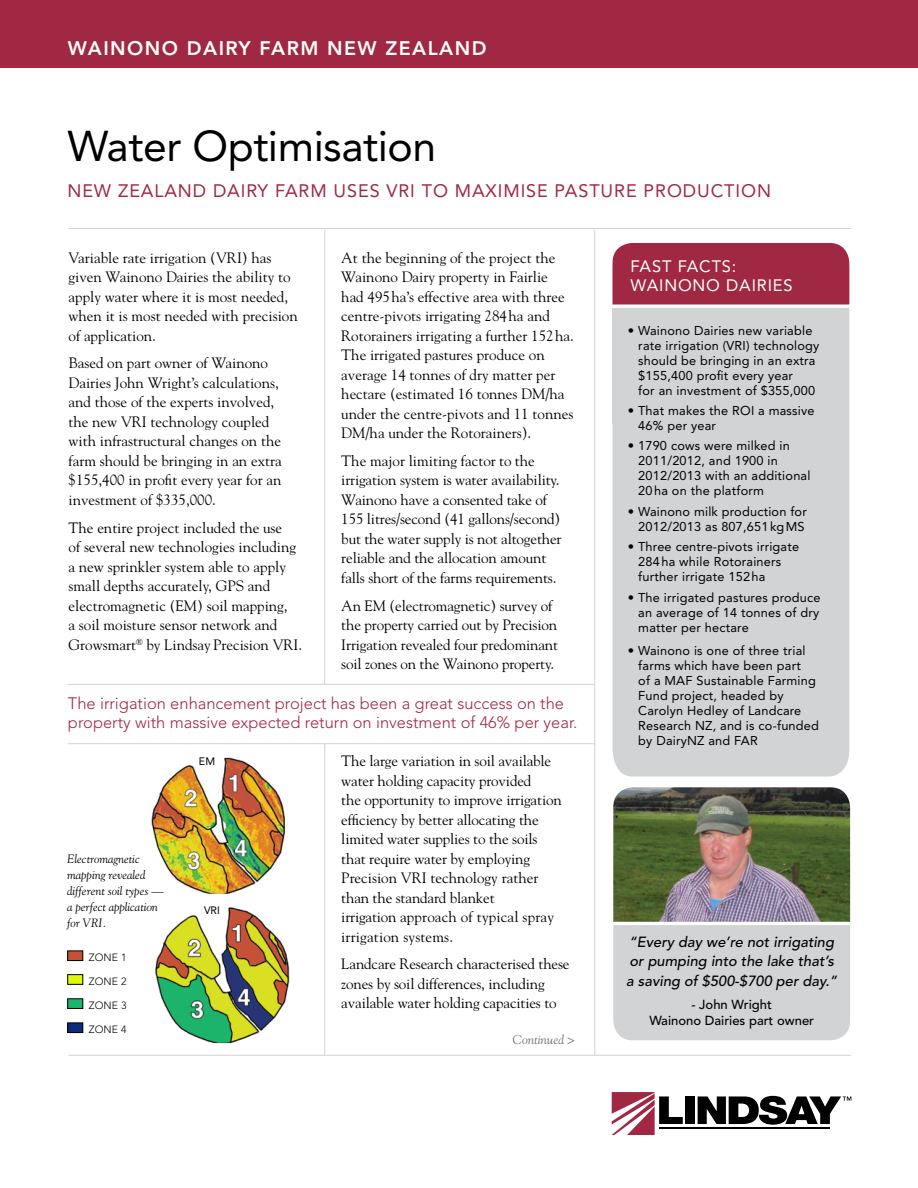
<style>
.page{position:relative;width:918px;height:1188px;background:#fff}
.page>*{position:absolute;margin:0;border:0;box-sizing:border-box;transform-origin:0 0}
.t1{font:42.75px "Avenir LT Std";letter-spacing:-.01em;color:#000}
.t2{font:800 19.5px "Avenir LT Std";letter-spacing:.075em;color:#fff}
.t3{font:18px "Avenir LT Std";letter-spacing:.05em;color:#a02842}
.t4{font:300 16.5px/19.5px "Avenir LT Std";color:#a02842}
.t5{font:16.5px/19.5px "Avenir LT Std";letter-spacing:.05em;color:#fff}
.t6{font:15px/19.5px "Goudy Std";color:#000}
.t7{font:italic 500 14.7px/19.4px "Avenir LT Std";color:#000}
.t8{font:500 13.05px/16.4px "Avenir LT Std";color:#000;text-align:center}
.t9{font:italic 12.9px "Goudy Std";color:#6d6e71}
.t10{font:12.75px/15px "Avenir LT Std";letter-spacing:.015em;color:#000}
.t11{font:italic 12.15px/16px "Goudy Std";color:#000}
.t12{font:10.8px "Avenir LT Std";color:#000}
.t13{font:300 10.5px "Avenir LT Std";letter-spacing:.015em;color:#000}
</style>
<div class="page">
<svg style="left:612px;top:1092px;width:71px;height:43px"></svg>
<div style="left:685px;top:1096px;width:10px;height:28px;background:#000"></div>
<svg style="left:698px;top:1096px;width:153px;height:29px"></svg>
<hr style="left:659px;top:1127px;width:171px;height:2px;background:#000">
<div style="left:0;top:0;width:918px;height:68px;background:#a02842"></div>
<hr style="left:68px;top:743px;width:527px;height:1px;background:#d1d3d4">
<hr style="left:69px;top:228px;width:782px;height:1px;background:#d1d3d4">
<hr style="left:594px;top:230px;width:1px;height:826px;background:#d1d3d4">
<hr style="left:324px;top:230px;width:1px;height:455px;background:#d1d3d4">
<hr style="left:67px;top:684px;width:527px;height:1px;background:#d1d3d4">
<hr style="left:69px;top:1055px;width:782px;height:1px;background:#d1d3d4">
<hr style="left:324px;top:743px;width:1px;height:312px;background:#d1d3d4">
<div style="left:613px;top:841px;width:237px;height:199px;background:#d1d3d4;border-radius:20px"></div>
<img style="left:613px;top:787px;width:237px;height:135px">
<hr style="left:608px;top:922px;width:247px;height:3px;background:#fff">
<div style="left:613px;top:243px;width:236px;height:534px;background:#d1d3d4"></div>
<div style="left:613px;top:243px;width:236px;height:81px;background:#a02842;border-radius:20px"></div>
<div style="left:613px;top:306px;width:236px;height:118px;background:#d1d3d4"></div>
<hr style="left:610px;top:305px;width:242px;height:3px;background:#fff">
<img style="left:151px;top:757px;width:135px;height:137px">
<img style="left:155px;top:907px;width:135px;height:136px">
<div style="left:68px;top:951px;width:15px;height:10px;background:#c45238"></div>
<div style="left:68px;top:951px;width:15px;height:10px;border:1px solid #000"></div>
<div style="left:68px;top:1023px;width:15px;height:10px;background:#0c2b7b"></div>
<div style="left:68px;top:1023px;width:15px;height:10px;border:1px solid #000"></div>
<div style="left:68px;top:999px;width:15px;height:9px;background:#1cb46b"></div>
<div style="left:68px;top:999px;width:15px;height:10px;border:1px solid #000"></div>
<div style="left:68px;top:975px;width:15px;height:9px;background:#ddfa02"></div>
<div style="left:68px;top:974px;width:15px;height:11px;border:1px solid #000"></div>
<h2 class="t2" style="left:68px;top:37px;width:420px">WAINONO DAIRY FARM NEW ZEALAND</h2>
<h1 class="t1" style="left:68px;top:122px;width:370px">Water Optimisation</h1>
<p class="t3" style="left:68px;top:180px;width:705px">NEW ZEALAND DAIRY FARM USES VRI TO MAXIMISE PASTURE PRODUCTION</p>
<p class="t6" style="left:69px;top:248px;width:231px">Variable rate irrigation (VRI) has given Wainono Dairies the ability to apply water where it is most needed, when it is most needed with precision of application.</p>
<p class="t6" style="left:69px;top:353px;width:215px">Based on part owner of Wainono<br>Dairies John Wright’s calculations, and those of the experts involved, the new VRI technology coupled with infrastructural changes on the farm should be bringing in an extra $155,400 in profit every year for an investment of $335,000.</p>
<p class="t6" style="left:69px;top:517px;width:235px">The entire project included the use<br>of several new technologies including a new sprinkler system able to apply small depths accurately, GPS and electromagnetic (EM) soil mapping,<br>a soil moisture sensor network and Growsmart<sup>®</sup> by Lindsay Precision VRI.</p>
<p class="t6" style="left:341px;top:248px;width:234px">At the beginning of the project the Wainono Dairy property in Fairlie had 495ha’s effective area with three centre-pivots irrigating 284ha and Rotorainers irrigating a further 152ha.<br>The irrigated pastures produce on average 14 tonnes of dry matter per hectare (estimated 16 tonnes DM/ha under the centre-pivots and 11 tonnes DM/ha under the Rotorainers).</p>
<p class="t6" style="left:341px;top:451px;width:222px">The major limiting factor to the irrigation system is water availability.<br>Wainono have a consented take of 155 litres/second (41 gallons/second) but the water supply is not altogether reliable and the allocation amount falls short of the farms requirements.</p>
<p class="t6" style="left:341px;top:595px;width:218px">An EM (electromagnetic) survey of the property carried out by Precision Irrigation revealed four predominant soil zones on the Wainono property.</p>
<p class="t4" style="left:68px;top:693px;width:511px">The irrigation enhancement project has been a great success on the property with massive expected return on investment of 46% per year.</p>
<p class="t11" style="left:67px;top:850px;width:98px">Electromagnetic mapping revealed different soil types — a perfect application for VRI.</p>
<p class="t13" style="left:89px;top:951px;width:39px">ZONE 1</p>
<p class="t13" style="left:89px;top:975px;width:39px">ZONE 2</p>
<p class="t13" style="left:89px;top:999px;width:39px">ZONE 3</p>
<p class="t13" style="left:89px;top:1023px;width:39px">ZONE 4</p>
<p class="t12" style="left:199px;top:755px;width:18px">EM</p>
<p class="t12" style="left:204px;top:904px;width:17px">VRI</p>
<p class="t6" style="left:341px;top:751px;width:222px">The large variation in soil available water holding capacity provided<br>the opportunity to improve irrigation efficiency by better allocating the limited water supplies to the soils that require water by employing Precision VRI technology rather than the standard blanket<br>irrigation approach of typical spray irrigation systems.</p>
<p class="t6" style="left:341px;top:954px;width:230px">Landcare Research characterised these zones by soil differences, including available water holding capacities to</p>
<p class="t9" style="left:513px;top:1031px;width:64px">Continued &gt;</p>
<p class="t5" style="left:630px;top:257px;width:164px">FAST FACTS:<br>WAINONO DAIRIES</p>
<p class="t10" style="left:638px;top:323px;width:182px;text-indent:-10px">• Wainono Dairies new variable rate irrigation (VRI) technology should be bringing in an extra $155,400 profit every year<br>for an investment of $355,000</p>
<p class="t10" style="left:638px;top:403px;width:178px;text-indent:-10px">• That makes the ROI a massive<br>46% per year</p>
<p class="t10" style="left:638px;top:439px;width:174px;text-indent:-10px">• 1790 cows were milked in<br>2011/2012, and 1900 in<br>2012/2013 with an additional<br>20ha on the platform</p>
<p class="t10" style="left:628px;top:504px;width:181px;text-align:right">• Wainono milk production for<br>2012/2013 as 807,651kgMS</p>
<p class="t10" style="left:638px;top:539px;width:162px;text-indent:-10px">• Three centre-pivots irrigate<br>284ha while Rotorainers further irrigate 152ha</p>
<p class="t10" style="left:638px;top:590px;width:184px;text-align:justify;text-indent:-10px">• The irrigated pastures produce an average of 14 tonnes of dry matter per hectare</p>
<p class="t10" style="left:638px;top:643px;width:182px;text-indent:-10px">• Wainono is one of three trial farms which have been part<br>of a MAF Sustainable Farming<br>Fund project, headed by<br>Carolyn Hedley of Landcare<br>Research NZ, and is co-funded by DairyNZ and FAR</p>
<p class="t7" style="left:626px;top:933px;width:212px">“Every day we’re not irrigating or pumping into the lake that’s a saving of $500-$700 per day.”</p>
<p class="t8" style="left:649px;top:996px;width:166px">- John Wright<br>Wainono Dairies part owner</p>
</div>
